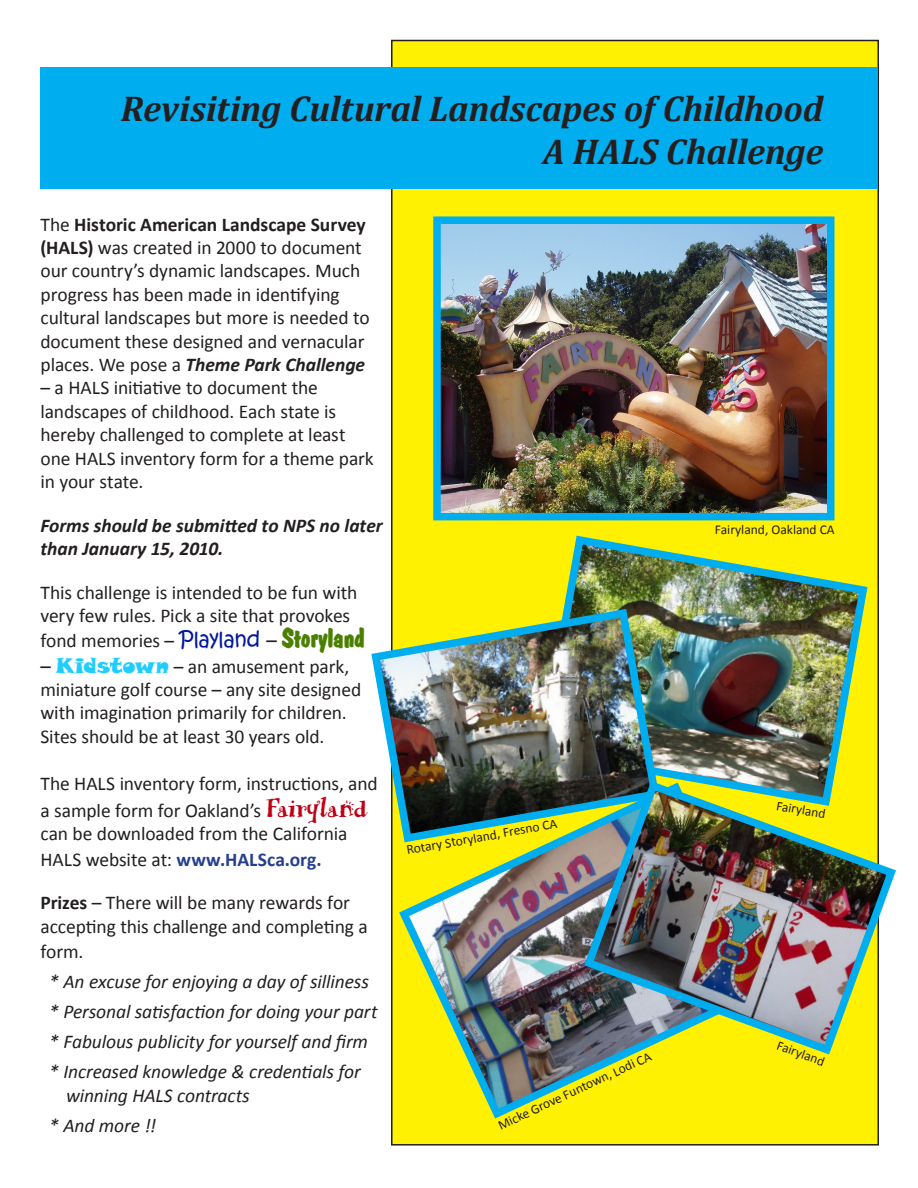
<style>
.page{position:relative;width:918px;height:1188px;background:#fff}
.page>*{position:absolute;margin:0;border:0;box-sizing:border-box;transform-origin:0 0}
.t1{font:italic 700 36px/43.2px "Cambria";letter-spacing:-.005em;color:#231f20;text-align:right}
.t2{font:19.5px/23.4px "Calibri";letter-spacing:-.005em;color:#231f20}
.t3{font:italic 19.5px/23.4px "Calibri";letter-spacing:-.005em;color:#231f20}
.t4{font:italic 700 19.5px/23.4px "Calibri";color:#231f20}
.t5{font:13.5px "Calibri";color:#231f20}
.s1{font-weight:700}
.s2{font-weight:700;font-style:italic}
.s3{font-family:"Kristen ITC";font-size:21px;color:#00189f}
.s4{font-size:21px}
.s5{font-family:"DESIGN";font-size:21px;color:#4b7f00}
.s6{font-family:"Snap ITC";font-size:21px;color:#20cdff}
.s7{font-family:"HERMAN";font-size:27px;color:#bf0015}
.s8{font-weight:700;color:#253f8e}
</style>
<div class="page">
<div style="left:392px;top:40px;width:486px;height:1105px;background:#fff101"></div>
<div style="left:40px;top:68px;width:838px;height:121px;background:#00aeef"></div>
<img style="left:399px;top:847px;width:224px;height:272px">
<img style="left:442px;top:225px;width:383px;height:286px">
<div style="left:433px;top:216px;width:401px;height:304px;border:8px solid #00aeef"></div>
<img style="left:564px;top:535px;width:304px;height:241px">
<img style="left:371px;top:605px;width:293px;height:242px">
<img style="left:579px;top:776px;width:317px;height:283px">
<p class="t1" style="left:121px;top:86px;width:704px">Revisiting Cultural Landscapes of Childhood<br>A HALS Challenge</p>
<p class="t2" style="left:40px;top:212px;width:331px">The <span class="s1">Historic American Landscape Survey (HALS)</span> was created in 2000 to document our country’s dynamic landscapes. Much progress has been made in identifying cultural landscapes but more is needed to document these designed and vernacular places. We pose a <span class="s2">Theme Park Challenge</span></p>
<p class="t2" style="left:40px;top:375px;width:335px">– a HALS initiative to document the landscapes of childhood. Each state is hereby challenged to complete at least one HALS inventory form for a theme park in your state.</p>
<p class="t4" style="left:40px;top:513px;width:344px">Forms should be submitted to NPS no later than January 15, 2010.</p>
<p class="t2" style="left:40px;top:580px;width:318px">This challenge is intended to be fun with very few rules. Pick a site that provokes</p>
<p class="t2" style="left:40px;top:628px;width:326px">fond memories – <span class="s3">Playland</span> <span class="s4">–</span> <span class="s5">Storyland</span></p>
<p class="t2" style="left:40px;top:653px;width:322px"><span class="s4">–</span> <span class="s6">Kidstown</span> – an amusement park, miniature golf course – any site designed with imagination primarily for children.<br>Sites should be at least 30 years old.</p>
<p class="t2" style="left:40px;top:769px;width:339px;line-height:27px">The HALS inventory form, instructions, and a sample form for Oakland’s <span class="s7">Fairyland</span></p>
<p class="t2" style="left:40px;top:820px;width:309px;line-height:25.2px">can be downloaded from the California<br>HALS website at: <span class="s8">www.HALSca.org.</span></p>
<p class="t2" style="left:40px;top:890px;width:329px"><span class="s1">Prizes</span> – There will be many rewards for accepting this challenge and completing a</p>
<p class="t2" style="left:40px;top:939px;width:45px">form.</p>
<p class="t3" style="left:49px;top:969px;width:321px">* An excuse for enjoying a day of silliness</p>
<p class="t3" style="left:49px;top:999px;width:330px">* Personal satisfaction for doing your part</p>
<p class="t3" style="left:49px;top:1029px;width:320px">* Fabulous publicity for yourself and firm</p>
<p class="t3" style="left:66px;top:1059px;width:296px;text-indent:-17px">* Increased knowledge &amp; credentials for winning HALS contracts</p>
<p class="t3" style="left:49px;top:1113px;width:108px">* And more !!</p>
<p class="t5" style="left:405px;top:842px;width:154px;rotate:-10deg">Rotary Storyland, Fresno CA</p>
<p class="t5" style="left:495px;top:1118px;width:169px;rotate:-25deg">Micke Grove Funtown, Lodi CA</p>
<p class="t5" style="left:715px;top:521px;width:121px">Fairyland, Oakland CA</p>
<p class="t5" style="left:778px;top:797px;width:52px;rotate:10deg">Fairyland</p>
<p class="t5" style="left:780px;top:1037px;width:52px;rotate:20deg">Fairyland</p>
</div>
